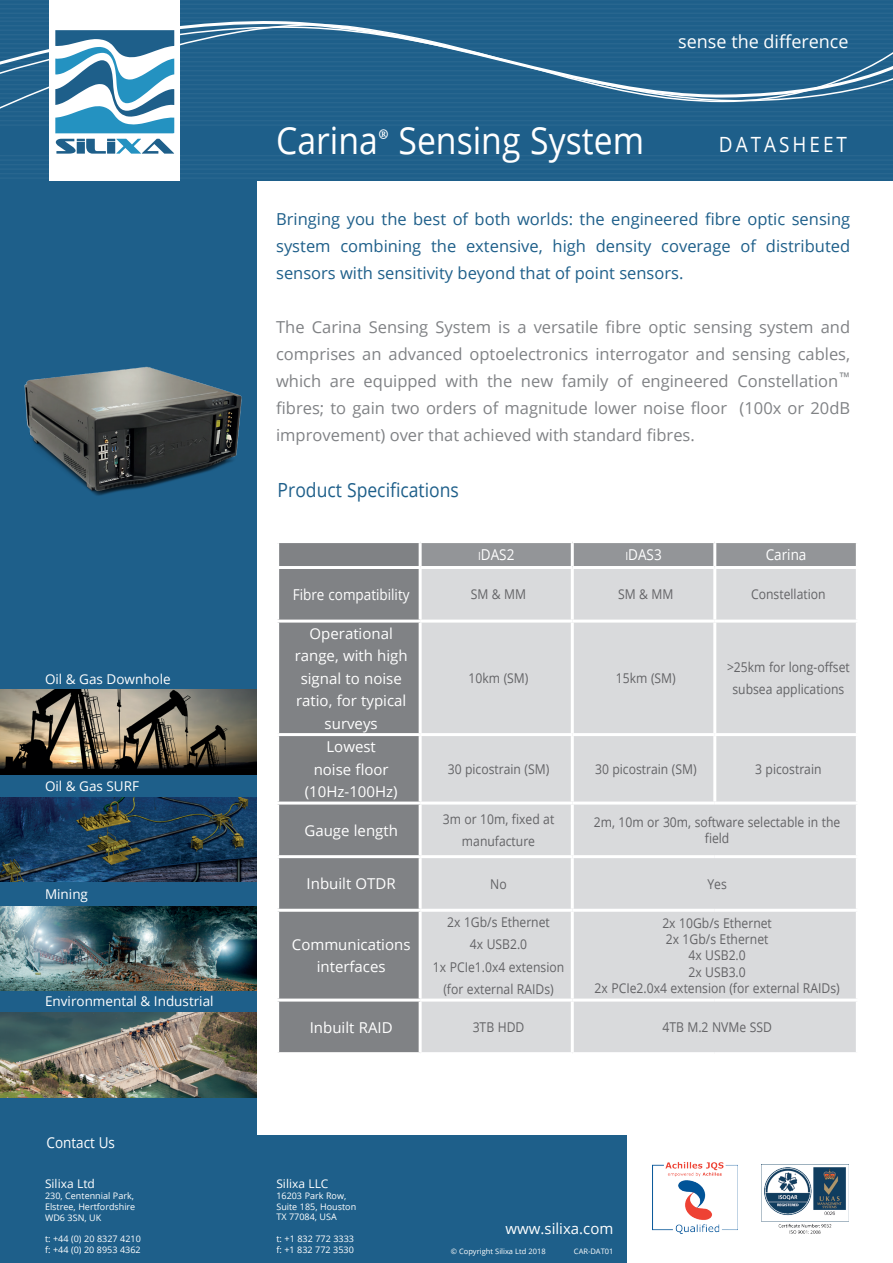
<style>
.page{position:relative;width:893px;height:1263px;background:#fff}
.page>*{position:absolute;margin:0;border:0;box-sizing:border-box;transform-origin:0 0}
.t1{font:37.5px "Open Sans";color:#fff;scale:.9 1}
.t2{font:21px "Open Sans";letter-spacing:.16em;color:#fff;scale:.9 1}
.t3{font:19.5px "Open Sans";color:#1e5f8a;scale:.9 1}
.t4{font:18px "Open Sans";color:#fff}
.t5{font:16.5px/27px "Open Sans";color:#808285;text-align:justify}
.t6{font:16.5px/27px "Open Sans";color:#1e5f8a;text-align:justify}
.t7{font:15px/22.5px "Open Sans";color:#fff;text-align:center}
.t8{font:15px "Open Sans";color:#fff;scale:.9 1}
.t9{font:15px "Open Sans";color:#fff;scale:.9 1}
.t10{font:13.5px/22.5px "Open Sans";color:#636366;text-align:center;scale:.9 1}
.t11{font:13.5px "Open Sans";color:#fff}
.t12{font:12px "Open Sans";color:#fff}
.t13{font:9px/10.8px "Open Sans";color:#fff}
.t14{font:7.5px "Open Sans";color:#fff}
.s1{font-family:"Minion Pro"}
.s2{font-size:11.25px}
</style>
<div class="page">
<div style="left:0;top:168px;width:257px;height:1095px;background:#1e5f8a"></div>
<div style="left:0;top:0;width:893px;height:181px;background:#1e5f8a"></div>
<div style="left:50px;top:0;width:130px;height:181px;background:#fff"></div>
<hr style="left:0;top:155px;width:893px;height:1px;background:#fff">
<hr style="left:0;top:159px;width:893px;height:2px;background:#fff">
<hr style="left:0;top:164px;width:893px;height:1px;background:#fff">
<hr style="left:0;top:168px;width:893px;height:2px;background:#fff">
<hr style="left:0;top:173px;width:893px;height:1px;background:#fff">
<hr style="left:0;top:177px;width:893px;height:2px;background:#fff">
<hr style="left:0;top:120px;width:893px;height:1px;background:#fff">
<hr style="left:0;top:124px;width:893px;height:2px;background:#fff">
<hr style="left:0;top:0;width:893px;height:1px;background:#fff">
<hr style="left:0;top:4px;width:893px;height:1px;background:#fff">
<div style="left:253px;top:1135px;width:374px;height:128px;background:#1e5f8a"></div>
<img style="left:0;top:690px;width:257px;height:84px">
<img style="left:0;top:1013px;width:257px;height:84px">
<img style="left:0;top:797px;width:256px;height:85px">
<img style="left:0;top:906px;width:256px;height:85px">
<img style="left:24px;top:366px;width:218px;height:130px">
<div style="left:278px;top:542px;width:142px;height:25px;background:#808285"></div>
<div style="left:422px;top:543px;width:434px;height:23px;background:#939598"></div>
<div style="left:279px;top:569px;width:140px;height:483px;background:#808285"></div>
<div style="left:422px;top:569px;width:434px;height:483px;background:#d9dadc"></div>
<hr style="left:276px;top:540px;width:144px;height:3px;background:#fff">
<hr style="left:276px;top:543px;width:3px;height:23px;background:#fff">
<hr style="left:419px;top:543px;width:3px;height:23px;background:#fff">
<hr style="left:571px;top:543px;width:3px;height:23px;background:#fff">
<hr style="left:713px;top:543px;width:3px;height:23px;background:#fff">
<hr style="left:276px;top:566px;width:144px;height:3px;background:#fff">
<hr style="left:571px;top:569px;width:3px;height:51px;background:#fff">
<hr style="left:713px;top:569px;width:3px;height:51px;background:#fff">
<hr style="left:276px;top:620px;width:144px;height:3px;background:#fff">
<hr style="left:420px;top:620px;width:152px;height:3px;background:#fff">
<hr style="left:572px;top:620px;width:143px;height:3px;background:#fff">
<hr style="left:571px;top:623px;width:3px;height:110px;background:#fff">
<hr style="left:715px;top:620px;width:144px;height:3px;background:#fff">
<hr style="left:713px;top:623px;width:3px;height:110px;background:#fff">
<hr style="left:276px;top:733px;width:144px;height:3px;background:#fff">
<hr style="left:420px;top:733px;width:152px;height:3px;background:#fff">
<hr style="left:572px;top:733px;width:143px;height:3px;background:#fff">
<hr style="left:571px;top:736px;width:3px;height:65px;background:#fff">
<hr style="left:715px;top:733px;width:144px;height:3px;background:#fff">
<hr style="left:713px;top:736px;width:3px;height:65px;background:#fff">
<hr style="left:276px;top:801px;width:144px;height:3px;background:#fff">
<hr style="left:420px;top:801px;width:152px;height:3px;background:#fff">
<hr style="left:572px;top:801px;width:143px;height:3px;background:#fff">
<hr style="left:571px;top:804px;width:3px;height:51px;background:#fff">
<hr style="left:715px;top:801px;width:144px;height:3px;background:#fff">
<hr style="left:276px;top:855px;width:144px;height:3px;background:#fff">
<hr style="left:420px;top:855px;width:152px;height:3px;background:#fff">
<hr style="left:572px;top:855px;width:143px;height:3px;background:#fff">
<hr style="left:571px;top:858px;width:3px;height:51px;background:#fff">
<hr style="left:715px;top:855px;width:144px;height:3px;background:#fff">
<hr style="left:276px;top:909px;width:144px;height:3px;background:#fff">
<hr style="left:420px;top:909px;width:152px;height:3px;background:#fff">
<hr style="left:572px;top:909px;width:143px;height:3px;background:#fff">
<hr style="left:571px;top:912px;width:3px;height:86px;background:#fff">
<hr style="left:715px;top:909px;width:144px;height:3px;background:#fff">
<hr style="left:276px;top:998px;width:144px;height:3px;background:#fff">
<hr style="left:420px;top:998px;width:152px;height:3px;background:#fff">
<hr style="left:572px;top:998px;width:143px;height:3px;background:#fff">
<hr style="left:571px;top:1001px;width:3px;height:51px;background:#fff">
<hr style="left:715px;top:998px;width:144px;height:3px;background:#fff">
<img style="left:762px;top:1165px;width:87px;height:69px">
<img style="left:652px;top:1162px;width:85px;height:72px">
<svg style="left:49px;top:19px;width:276px;height:5px"></svg>
<svg style="left:0;top:24px;width:893px;height:78px"></svg>
<svg style="left:55px;top:30px;width:119px;height:103px"></svg>
<svg style="left:56px;top:139px;width:118px;height:15px"></svg>
<p class="t11" style="left:45px;top:669px;width:127px">Oil &amp; Gas Downhole</p>
<p class="t11" style="left:45px;top:777px;width:96px">Oil &amp; Gas SURF</p>
<p class="t11" style="left:45px;top:885px;width:44px">Mining</p>
<p class="t11" style="left:45px;top:992px;width:170px">Environmental &amp; Industrial</p>
<p class="t8" style="left:47px;top:1132px;width:78px">Contact Us</p>
<p class="t12" style="left:45px;top:1175px;width:51px">Silixa Ltd</p>
<p class="t13" style="left:45px;top:1190px;width:92px">230, Centennial Park,<br>Elstree, Hertfordshire<br>WD6 3SN, UK</p>
<p class="t13" style="left:45px;top:1233px;width:97px">t: +44 (0) 20 8327 4210 f: +44 (0) 20 8953 4362</p>
<h3 class="t4" style="left:678px;top:29px;width:172px">sense the difference</h3>
<h1 class="t1" style="left:276px;top:114px;width:410px">Carina<span class="s1">®</span> Sensing System</h1>
<h2 class="t2" style="left:719px;top:130px;width:144px">DATASHEET</h2>
<p class="t6" style="left:276px;top:205px;width:576px">Bringing you the best of both worlds: the engineered fibre optic sensing system combining the extensive, high density coverage of distributed sensors with sensitivity beyond that of point sensors.</p>
<p class="t5" style="left:276px;top:313px;width:576px">The Carina Sensing System is a versatile fibre optic sensing system and comprises an advanced optoelectronics interrogator and sensing cables, which are equipped with the new family of engineered Constellation<sup>™ </sup>fibres; to gain two orders of magnitude lower noise floor (100x or 20dB improvement) over that achieved with standard fibres.</p>
<h3 class="t3" style="left:278px;top:476px;width:203px">Product Specifications</h3>
<p class="t9" style="left:478px;top:544px;width:42px"><span class="s2">i</span>DAS2</p>
<p class="t9" style="left:625px;top:544px;width:42px"><span class="s2">i</span>DAS3</p>
<p class="t8" style="left:766px;top:544px;width:47px">Carina</p>
<p class="t8" style="left:293px;top:584px;width:131px">Fibre compatibility</p>
<p class="t10" style="left:471px;top:583px;width:63px">SM &amp; MM</p>
<p class="t10" style="left:618px;top:583px;width:63px">SM &amp; MM</p>
<p class="t10" style="left:751px;top:583px;width:84px">Constellation</p>
<p class="t7" style="left:295px;top:621px;width:114px">Operational range, with high signal to noise ratio, for typical surveys</p>
<p class="t10" style="left:469px;top:666px;width:68px">10km (SM)</p>
<p class="t10" style="left:616px;top:666px;width:68px">15km (SM)</p>
<p class="t10" style="left:727px;top:655px;width:138px">&gt;25km for long-offset subsea applications</p>
<p class="t7" style="left:305px;top:735px;width:94px">Lowest<br>noise floor (10Hz-100Hz)</p>
<p class="t10" style="left:448px;top:757px;width:114px">30 picostrain (SM)</p>
<p class="t10" style="left:595px;top:757px;width:114px">30 picostrain (SM)</p>
<p class="t10" style="left:755px;top:757px;width:75px">3 picostrain</p>
<p class="t7" style="left:304px;top:818px;width:95px">Gauge length</p>
<p class="t10" style="left:443px;top:807px;width:125px">3m or 10m, fixed at manufacture</p>
<p class="t10" style="left:594px;top:813px;width:275px;line-height:16.2px">2m, 10m or 30m, software selectable in the field</p>
<p class="t7" style="left:307px;top:872px;width:91px">Inbuilt OTDR</p>
<p class="t10" style="left:490px;top:872px;width:20px">No</p>
<p class="t10" style="left:707px;top:872px;width:23px">Yes</p>
<p class="t7" style="left:292px;top:932px;width:120px">Communications interfaces</p>
<p class="t10" style="left:433px;top:910px;width:147px">2x 1Gb/s Ethernet<br>4x USB2.0<br>1x PCIe1.0x4 extension (for external RAIDs)</p>
<p class="t10" style="left:595px;top:914px;width:274px;line-height:16.2px">2x 10Gb/s Ethernet<br>2x 1Gb/s Ethernet<br>4x USB2.0<br>2x USB3.0<br>2x PCIe2.0x4 extension (for external RAIDs)</p>
<p class="t7" style="left:310px;top:1015px;width:84px">Inbuilt RAID</p>
<p class="t10" style="left:473px;top:1015px;width:59px">3TB HDD</p>
<p class="t10" style="left:662px;top:1015px;width:123px">4TB M.2 NVMe SSD</p>
<p class="t12" style="left:276px;top:1175px;width:54px">Silixa LLC</p>
<p class="t13" style="left:276px;top:1190px;width:81px">16203 Park Row,<br>Suite 185, Houston<br>TX 77084, USA</p>
<p class="t13" style="left:276px;top:1233px;width:79px">t: +1 832 772 3333 f: +1 832 772 3530</p>
<p class="t7" style="left:505px;top:1217px;width:109px">www.silixa.com</p>
<p class="t14" style="left:451px;top:1246px;width:96px">© Copyright Silixa Ltd 2018</p>
<p class="t14" style="left:574px;top:1246px;width:41px">CAR-DAT01</p>
</div>
